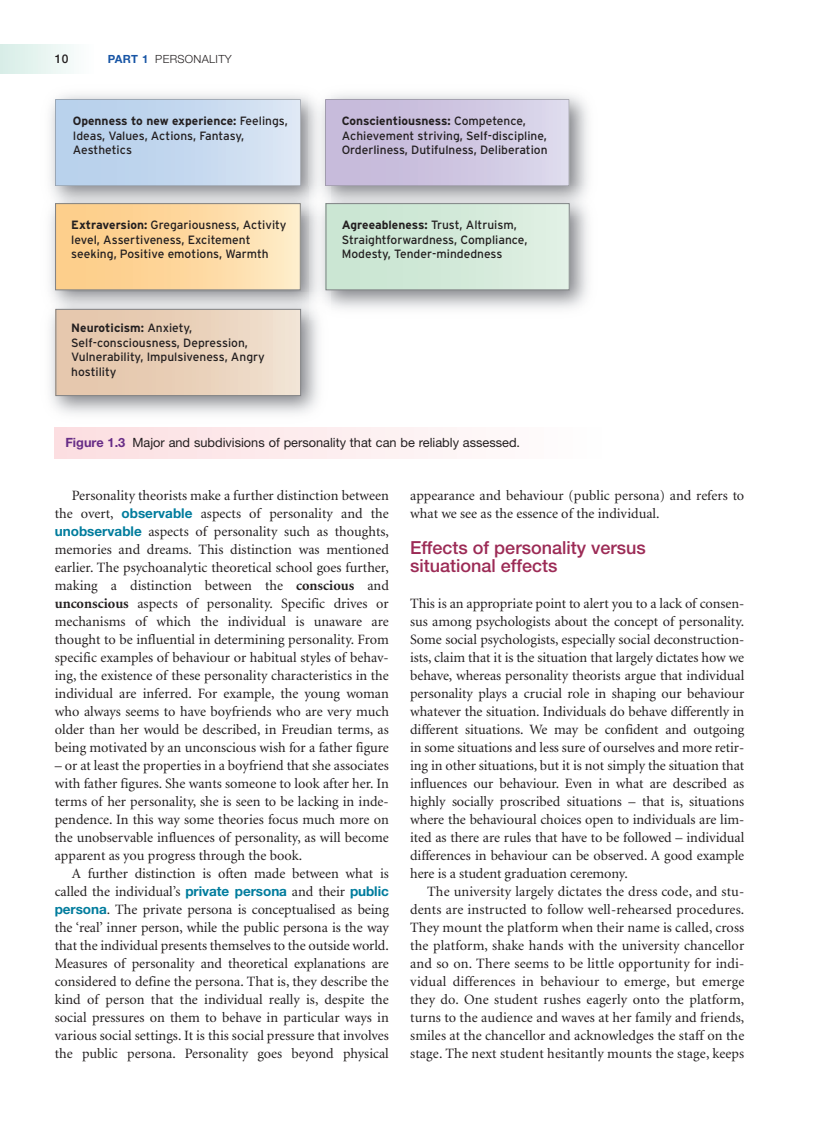
<style>
.page{position:relative;width:830px;height:1126px;background:#fff}
.page>*{position:absolute;margin:0;border:0;box-sizing:border-box;transform-origin:0 0}
.t1{font:500 18px/18px "Helvetica Neue";color:#9c2b56}
.t2{font:14.25px/18px "Minion";letter-spacing:-.005em;color:#231f20;text-align:justify}
.t3{font:12.75px "Helvetica Neue";color:#231f20}
.t4{font:12px/14.4px "Interstate";color:#231f20}
.t5{font:500 12px "Helvetica Neue";color:#231f20}
.t6{font:300 11.25px "Helvetica Neue";letter-spacing:.03em;color:#231f20}
.s1{font-weight:700;color:#1855a5}
.s2{font-weight:700}
.s3{font-weight:700;color:#672c86}
.s4{font-family:"Helvetica Neue";font-weight:700;font-size:13.5px;color:#007c9d}
</style>
<div class="page">
<svg style="left:0;top:44px;width:588px;height:415px"></svg>
<p class="t5" style="left:55px;top:55px;width:15px">10</p>
<p class="t6" style="left:108px;top:55px;width:125px"><span class="s1">PART 1</span> PERSONALITY</p>
<p class="t4" style="left:73px;top:115px;width:216px"><span class="s2">Openness to new experience:</span> Feelings,<br>Ideas, Values, Actions, Fantasy,<br>Aesthetics</p>
<p class="t4" style="left:341px;top:115px;width:207px"><span class="s2">Conscientiousness:</span> Competence,<br>Achievement striving, Self-discipline,<br>Orderliness, Dutifulness, Deliberation</p>
<p class="t4" style="left:71px;top:219px;width:216px"><span class="s2">Extraversion:</span> Gregariousness, Activity level, Assertiveness, Excitement seeking, Positive emotions, Warmth</p>
<p class="t4" style="left:71px;top:322px;width:195px"><span class="s2">Neuroticism:</span> Anxiety,<br>Self-consciousness, Depression,<br>Vulnerability, Impulsiveness, Angry hostility</p>
<p class="t4" style="left:341px;top:219px;width:187px"><span class="s2">Agreeableness:</span> Trust, Altruism,<br>Straightforwardness, Compliance,<br>Modesty, Tender-mindedness</p>
<p class="t3" style="left:65px;top:438px;width:456px"><span class="s3">Figure 1.3</span> Major and subdivisions of personality that can be reliably assessed.</p>
<p class="t2" style="left:55px;top:487px;width:335px;text-indent:17px">Personality theorists make a further distinction between the overt, <span class="s4">observable</span> aspects of personality and the <span class="s4">unobservable</span> aspects of personality such as thoughts, memories and dreams. This distinction was mentioned earlier. The psychoanalytic theoretical school goes further, making a distinction between the <span class="s2">conscious</span> and <span class="s2">unconscious</span> aspects of personality. Specific drives or mechanisms of which the individual is unaware are thought to be influential in determining personality. From specific examples of behaviour or habitual styles of behav&shy;ing, the existence of these personality characteristics in the individual are inferred. For example, the young woman who always seems to have boyfriends who are very much older than her would be described, in Freudian terms, as being motivated by an unconscious wish for a father figure</p>
<p class="t2" style="left:55px;top:757px;width:335px">– or at least the properties in a boyfriend that she associates</p>
<p class="t2" style="left:55px;top:775px;width:335px">with father figures. She wants someone to look after her. In</p>
<p class="t2" style="left:55px;top:793px;width:335px">terms of her personality, she is seen to be lacking in inde-</p>
<p class="t2" style="left:55px;top:811px;width:335px">pendence. In this way some theories focus much more on</p>
<p class="t2" style="left:55px;top:829px;width:335px">the unobservable influences of personality, as will become</p>
<p class="t2" style="left:55px;top:847px;width:249px">apparent as you progress through the book.</p>
<p class="t2" style="left:72px;top:865px;width:318px">A further distinction is often made between what is</p>
<p class="t2" style="left:55px;top:883px;width:335px">called the individual’s <span class="s4">private persona</span> and their <span class="s4">public</span></p>
<p class="t2" style="left:55px;top:901px;width:335px"><span class="s4">persona</span>. The private persona is conceptualised as being</p>
<p class="t2" style="left:55px;top:919px;width:335px">the ‘real’ inner person, while the public persona is the way</p>
<p class="t2" style="left:55px;top:937px;width:335px">that the individual presents themselves to the outside world.</p>
<p class="t2" style="left:55px;top:955px;width:335px">Measures of personality and theoretical explanations are</p>
<p class="t2" style="left:55px;top:973px;width:335px">considered to define the persona. That is, they describe the</p>
<p class="t2" style="left:55px;top:991px;width:335px">kind of person that the individual really is, despite the</p>
<p class="t2" style="left:55px;top:1009px;width:335px">social pressures on them to behave in particular ways in</p>
<p class="t2" style="left:55px;top:1027px;width:335px">various social settings. It is this social pressure that involves</p>
<p class="t2" style="left:55px;top:1045px;width:335px">the public persona. Personality goes beyond physical</p>
<p class="t2" style="left:410px;top:487px;width:335px">appearance and behaviour (public persona) and refers to what we see as the essence of the individual.</p>
<p class="t1" style="left:410px;top:540px;width:237px">Effects of personality versus situational effects</p>
<p class="t2" style="left:410px;top:595px;width:335px">This is an appropriate point to alert you to a lack of consen-</p>
<p class="t2" style="left:410px;top:613px;width:335px">sus among psychologists about the concept of personality.</p>
<p class="t2" style="left:410px;top:631px;width:335px">Some social psychologists, especially social deconstruction-</p>
<p class="t2" style="left:410px;top:649px;width:335px">ists, claim that it is the situation that largely dictates how we</p>
<p class="t2" style="left:410px;top:667px;width:335px">behave, whereas personality theorists argue that individual</p>
<p class="t2" style="left:410px;top:685px;width:335px">personality plays a crucial role in shaping our behaviour</p>
<p class="t2" style="left:410px;top:703px;width:335px">whatever the situation. Individuals do behave differently in</p>
<p class="t2" style="left:410px;top:721px;width:335px">different situations. We may be confident and outgoing</p>
<p class="t2" style="left:410px;top:739px;width:335px">in some situations and less sure of ourselves and more retir-</p>
<p class="t2" style="left:410px;top:757px;width:335px">ing in other situations, but it is not simply the situation that</p>
<p class="t2" style="left:410px;top:775px;width:335px">influences our behaviour. Even in what are described as</p>
<p class="t2" style="left:410px;top:793px;width:335px">highly socially proscribed situations – that is, situations</p>
<p class="t2" style="left:410px;top:811px;width:335px">where the behavioural choices open to individuals are lim-</p>
<p class="t2" style="left:410px;top:829px;width:335px">ited as there are rules that have to be followed – individual</p>
<p class="t2" style="left:410px;top:847px;width:335px">differences in behaviour can be observed. A good example</p>
<p class="t2" style="left:410px;top:865px;width:219px">here is a student graduation ceremony.</p>
<p class="t2" style="left:427px;top:883px;width:318px">The university largely dictates the dress code, and stu-</p>
<p class="t2" style="left:410px;top:901px;width:335px">dents are instructed to follow well-rehearsed procedures.</p>
<p class="t2" style="left:410px;top:919px;width:335px">They mount the platform when their name is called, cross</p>
<p class="t2" style="left:410px;top:937px;width:335px">the platform, shake hands with the university chancellor</p>
<p class="t2" style="left:410px;top:955px;width:335px">and so on. There seems to be little opportunity for indi-</p>
<p class="t2" style="left:410px;top:973px;width:335px">vidual differences in behaviour to emerge, but emerge</p>
<p class="t2" style="left:410px;top:991px;width:335px">they do. One student rushes eagerly onto the platform,</p>
<p class="t2" style="left:410px;top:1009px;width:335px">turns to the audience and waves at her family and friends,</p>
<p class="t2" style="left:410px;top:1027px;width:335px">smiles at the chancellor and acknowledges the staff on the</p>
<p class="t2" style="left:410px;top:1045px;width:335px">stage. The next student hesitantly mounts the stage, keeps</p>
</div>
